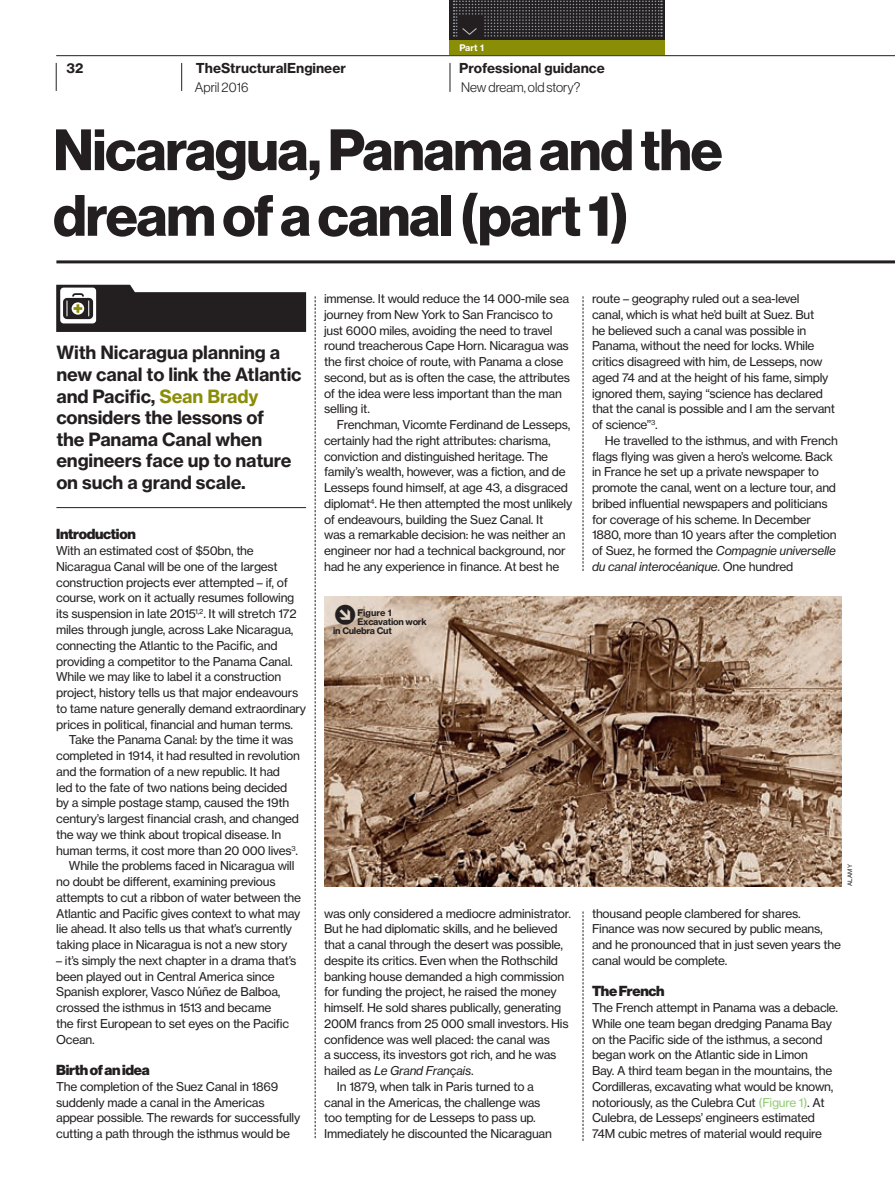
<style>
.page{position:relative;width:895px;height:1192px;background:#fff}
.page>*{position:absolute;margin:0;border:0;box-sizing:border-box;transform-origin:0 0}
.t1{font:57px/65.6px "N Haas Grotesk DS Std 75 Bd";letter-spacing:-.02em;color:#231f20}
.t2{font:100 36px "National";color:#fff}
.t3{font:italic 27px "Mercury Text G2";color:#231f20}
.t4{font:18px/21.6px "N Haas Grotesk TX Std 75 Bd";letter-spacing:-.01em;color:#231f20}
.t5{font:14.25px "N Haas Grotesk DS Std 95 Blk";letter-spacing:-.02em;color:#231f20}
.t6{font:13.5px "N Haas Grotesk TX Std 75 Bd";color:#231f20}
.t7{font:13.5px "N Haas Grotesk DS Std 45 Lt";color:#231f20}
.t8{font:12px/15.8px "N Haas Grotesk TX Std 55 Rg";letter-spacing:-.02em;color:#231f20}
.t9{font:12px/15.8px "N Haas Grotesk TX Std 56 It";letter-spacing:-.02em;color:#231f20}
.t10{font:9px "N Haas Grotesk TX Std 75 Bd";letter-spacing:-.03em;color:#231f20}
.t11{font:9px "N Haas Grotesk TX Std 75 Bd";color:#fff}
.t12{font:6px "N Haas Grotesk TX Std 55 Rg";letter-spacing:.015em;color:#231f20}
.s1{color:#8a8d06}
.s2{font-family:"N Haas Grotesk TX Std 55 Rg"}
.s3{color:#92cb75}
</style>
<div class="page">
<svg style="left:181px;top:63px;width:1px;height:28px"></svg>
<svg style="left:56px;top:63px;width:1px;height:28px"></svg>
<svg style="left:449px;top:63px;width:1px;height:29px"></svg>
<div style="left:449px;top:40px;width:215px;height:15px;background:#8a8d06"></div>
<div style="left:449px;top:0;width:215px;height:40px;background:#231f20"></div>
<svg style="left:453px;top:1px;width:208px;height:36px"></svg>
<div style="left:458px;top:16px;width:24px;height:22px;background:#231f20"></div>
<hr style="left:56px;top:55px;width:838px;height:1px;background:#231f20">
<svg style="left:314px;top:296px;width:1px;height:842px"></svg>
<svg style="left:582px;top:296px;width:1px;height:275px"></svg>
<svg style="left:582px;top:911px;width:1px;height:230px"></svg>
<hr style="left:56px;top:260px;width:838px;height:3px;background:#231f20">
<svg style="left:56px;top:285px;width:250px;height:47px;background:#494546"></svg>
<hr style="left:56px;top:507px;width:250px;height:1px;background:#231f20">
<img style="left:324px;top:597px;width:517px;height:289px">
<h2 class="t2" style="left:484px;top:26px;width:12px;rotate:90deg">›</h2>
<p class="t11" style="left:459px;top:45px;width:26px">Part 1</p>
<p class="t6" style="left:66px;top:63px;width:18px">32</p>
<p class="t6" style="left:196px;top:63px;width:151px">TheStructuralEngineer</p>
<p class="t6" style="left:459px;top:63px;width:147px">Professional guidance</p>
<p class="t7" style="left:195px;top:82px;width:55px">April 2016</p>
<p class="t7" style="left:461px;top:82px;width:121px">New dream, old story?</p>
<h1 class="t1" style="left:53px;top:122px;width:670px">Nicaragua, Panama and the dream of a canal (part 1)</h1>
<h3 class="t4" style="left:56px;top:343px;width:246px">With Nicaragua planning a new canal to link the Atlantic and Pacific, <span class="s1">Sean Brady </span>considers the lessons of<br>the Panama Canal when engineers face up to nature on such a grand scale.</h3>
<p class="t5" style="left:56px;top:529px;width:81px">Introduction</p>
<p class="t8" style="left:56px;top:544px;width:251px">With an estimated cost of $50bn, the Nicaragua Canal will be one of the largest construction projects ever attempted – if, of course, work on it actually resumes following its suspension in late 2015<sup>1,</sup> <sup>2</sup>. It will stretch 172 miles through jungle, across Lake Nicaragua, connecting the Atlantic to the Pacific, and providing a competitor to the Panama Canal.<br>While we may like to label it a construction project, history tells us that major endeavours to tame nature generally demand extraordinary prices in political, financial and human terms.</p>
<p class="t8" style="left:69px;top:733px;width:226px">Take the Panama Canal: by the time it was</p>
<p class="t8" style="left:56px;top:749px;width:245px">completed in 1914, it had resulted in revolution</p>
<p class="t8" style="left:56px;top:764px;width:225px">and the formation of a new republic. It had</p>
<p class="t8" style="left:56px;top:780px;width:232px">led to the fate of two nations being decided</p>
<p class="t8" style="left:56px;top:796px;width:234px">by a simple postage stamp, caused the 19th</p>
<p class="t8" style="left:56px;top:811px;width:244px">century’s largest financial crash, and changed</p>
<p class="t8" style="left:56px;top:827px;width:226px">the way we think about tropical disease. In</p>
<p class="t8" style="left:56px;top:843px;width:243px">human terms, it cost more than 20 000 lives<sup>3</sup>.</p>
<p class="t8" style="left:69px;top:859px;width:227px">While the problems faced in Nicaragua will</p>
<p class="t8" style="left:56px;top:875px;width:221px">no doubt be different, examining previous</p>
<p class="t8" style="left:56px;top:890px;width:246px">attempts to cut a ribbon of water between the</p>
<p class="t8" style="left:56px;top:906px;width:245px">Atlantic and Pacific gives context to what may</p>
<p class="t8" style="left:56px;top:922px;width:237px">lie ahead. It also tells us that what’s currently</p>
<p class="t8" style="left:56px;top:938px;width:232px">taking place in Nicaragua is not a new story</p>
<p class="t8" style="left:56px;top:953px;width:242px">– it’s simply the next chapter in a drama that’s been played out in Central America since Spanish explorer, Vasco Núñez de Balboa, crossed the isthmus in 1513 and became<br>the first European to set eyes on the Pacific Ocean.</p>
<p class="t5" style="left:56px;top:1065px;width:95px">Birth of an idea</p>
<p class="t8" style="left:56px;top:1079px;width:245px">The completion of the Suez Canal in 1869 suddenly made a canal in the Americas appear possible. The rewards for successfully cutting a path through the isthmus would be</p>
<p class="t8" style="left:324px;top:292px;width:247px">immense. It would reduce the 14 000-mile sea journey from New York to San Francisco to just 6000 miles, avoiding the need to travel round treacherous Cape Horn. Nicaragua was the first choice of route, with Panama a close second, but as is often the case, the attributes of the idea were less important than the man selling it.</p>
<p class="t8" style="left:324px;top:418px;width:249px;text-indent:13px">Frenchman, Vicomte Ferdinand de Lesseps, certainly had the right attributes: charisma, conviction and distinguished heritage. The family’s wealth, however, was a fiction, and de Lesseps found himself, at age 43, a disgraced diplomat<sup>4</sup>. He then attempted the most unlikely of endeavours, building the Suez Canal. It<br>was a remarkable decision: he was neither an engineer nor had a technical background, nor had he any experience in finance. At best he</p>
<h3 class="t3" style="left:333px;top:603px;width:26px">-</h3>
<p class="t10" style="left:357px;top:609px;width:36px">Figure 1</p>
<p class="t10" style="left:357px;top:618px;width:71px">Excavation work</p>
<p class="t10" style="left:333px;top:627px;width:60px">in Culebra Cut</p>
<p class="t8" style="left:324px;top:906px;width:248px">was only considered a mediocre administrator.<br>But he had diplomatic skills, and he believed that a canal through the desert was possible, despite its critics. Even when the Rothschild banking house demanded a high commission for funding the project, he raised the money himself. He sold shares publically, generating 200M francs from 25 000 small investors. His confidence was well placed: the canal was<br>a success, its investors got rich, and he was</p>
<p class="t9" style="left:324px;top:1063px;width:151px"><span class="s2">hailed as</span> Le Grand Fran<span class="s2">ç</span>ais<span class="s2">.</span></p>
<p class="t8" style="left:324px;top:1079px;width:229px;text-indent:13px">In 1879, when talk in Paris turned to a canal in the Americas, the challenge was too tempting for de Lesseps to pass up.<br>Immediately he discounted the Nicaraguan</p>
<p class="t8" style="left:591px;top:292px;width:244px">route – geography ruled out a sea-level<br>canal, which is what he’d built at Suez. But<br>he believed such a canal was possible in Panama, without the need for locks. While critics disagreed with him, de Lesseps, now aged 74 and at the height of his fame, simply ignored them, saying “science has declared that the canal is possible and I am the servant of science”<sup>3</sup>.</p>
<p class="t8" style="left:591px;top:434px;width:247px;text-indent:13px">He travelled to the isthmus, and with French flags flying was given a hero’s welcome. Back in France he set up a private newspaper to promote the canal, went on a lecture tour, and bribed influential newspapers and politicians for coverage of his scheme. In December 1880, more than 10 years after the completion</p>
<p class="t9" style="left:591px;top:544px;width:245px"><span class="s2">of Suez, he formed the</span> Compagnie universelle du canal interoc<span class="s2">é</span>anique<span class="s2">. One hundred</span></p>
<p class="t12" style="left:847px;top:886px;width:23px;rotate:-90deg">ALAMY</p>
<p class="t8" style="left:591px;top:906px;width:250px">thousand people clambered for shares.<br>Finance was now secured by public means, and he pronounced that in just seven years the canal would be complete.</p>
<p class="t5" style="left:591px;top:986px;width:74px">The French</p>
<p class="t8" style="left:591px;top:1001px;width:247px">The French attempt in Panama was a debacle.<br>While one team began dredging Panama Bay on the Pacific side of the isthmus, a second began work on the Atlantic side in Limon<br>Bay. A third team began in the mountains, the Cordilleras, excavating what would be known, notoriously, as the Culebra Cut <span class="s3">(Figure 1)</span>. At Culebra, de Lesseps’ engineers estimated 74M cubic metres of material would require</p>
</div>
